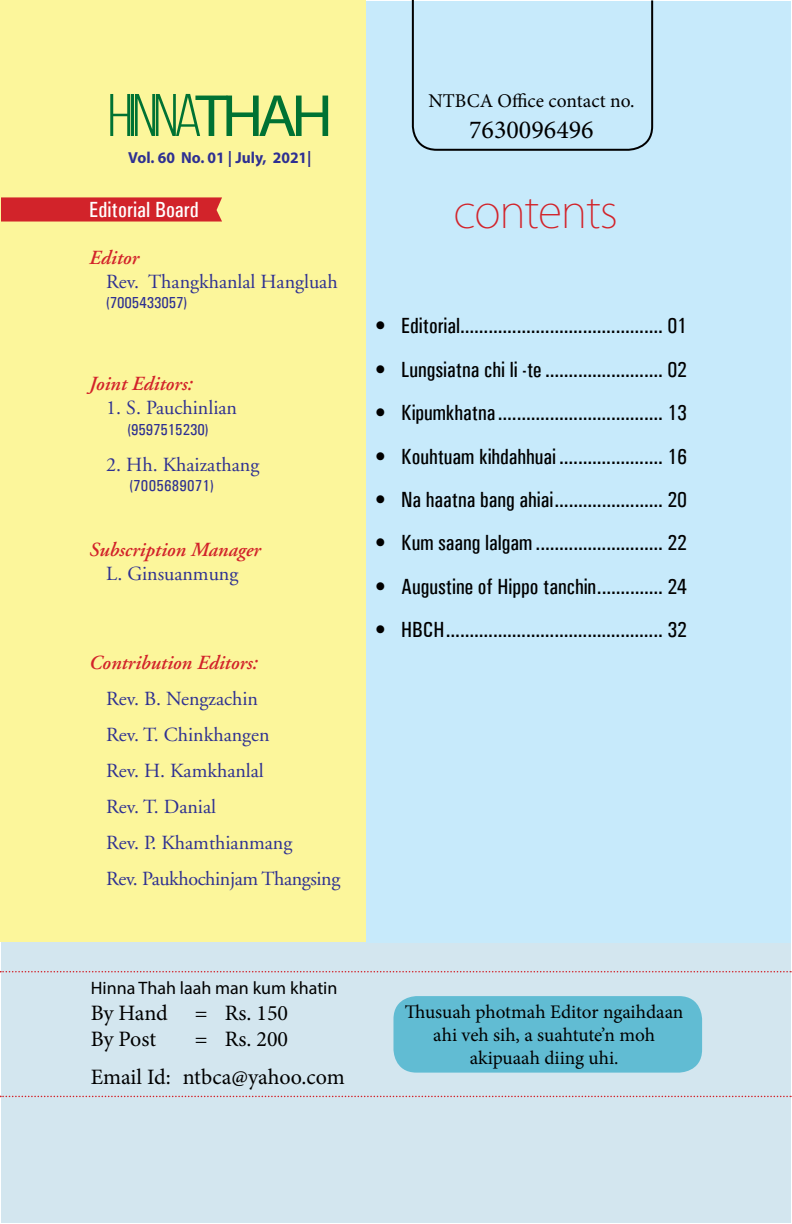
<style>
.page{position:relative;width:792px;height:1224px;background:#fff}
.page>*{position:absolute;margin:0;border:0;box-sizing:border-box;transform-origin:0 0}
.t1{font:60px "Bebas Neue";letter-spacing:-.065em;color:#007233;scale:1.07 1}
.t2{font:200 44.8px "Koz Go Pro";letter-spacing:-.03em;color:#d2232a}
.t3{font:26px "Minion Pro";color:#000}
.t4{font:500 condensed 22px "Univers";color:#000}
.t5{font:22px/26.4px "Minion Pro";color:#000}
.t6{font:500 condensed 22px "Univers";color:#fff}
.t7{font:20px/36px "Adobe Garamond";color:#2e3092}
.t8{font:italic 600 20px "Adobe Garamond";color:#d2232a}
.t9{font:19.4px "Minion Pro";color:#000}
.t10{font:19.2px/23px "Minion Pro";color:#000;text-align:center}
.t11{font:18px "Myriad Pro";color:#000}
.t12{font:500 condensed 16px "Univers";color:#2e3092}
.t13{font:700 16px "Myriad Pro";color:#2e3092}
.t14{font:500 condensed 16px "Univers";letter-spacing:.02em;color:#2e3092}
.s1{font-family:"Myriad Pro"}
</style>
<div class="page">
<div style="left:1px;top:943px;width:790px;height:280px;background:#d3e6ef"></div>
<div style="left:366px;top:1px;width:425px;height:942px;background:#c7eafb"></div>
<div style="left:0;top:0;width:365px;height:941px;background:#fcf69b"></div>
<div style="left:393px;top:996px;width:309px;height:77px;background:#61bcd3;border-radius:23px"></div>
<svg style="left:0;top:971px;width:792px;height:1px"></svg>
<svg style="left:0;top:1096px;width:792px;height:1px"></svg>
<svg style="left:1px;top:197px;width:221px;height:25px;background:#d42d2f"></svg>
<svg style="left:365px;top:0;width:289px;height:152px"></svg>
<h1 class="t1" style="left:108px;top:83px;width:212px">HINNA <span class="s1">THAH</span></h1>
<p class="t13" style="left:128px;top:147px;width:185px">Vol. 60 No. 01 | July, 2021|</p>
<p class="t6" style="left:89px;top:197px;width:111px">Editorial Board</p>
<p class="t8" style="left:89px;top:246px;width:51px">Editor</p>
<p class="t7" style="left:106px;top:264px;width:233px">Rev. Thangkhanlal Hangluah</p>
<p class="t12" style="left:106px;top:294px;width:82px">(7005433057)</p>
<p class="t8" style="left:89px;top:373px;width:105px">Joint Editors:</p>
<p class="t7" style="left:106px;top:391px;width:132px">1. S. Pauchinlian</p>
<p class="t12" style="left:128px;top:420px;width:82px">(9597515230)</p>
<p class="t7" style="left:106px;top:447px;width:154px">2. Hh. Khaizathang</p>
<p class="t14" style="left:129px;top:477px;width:86px">(7005689071)</p>
<p class="t8" style="left:89px;top:539px;width:173px">Subscription Manager</p>
<p class="t7" style="left:106px;top:557px;width:134px">L. Ginsuanmung</p>
<p class="t8" style="left:89px;top:652px;width:170px">Contribution Editors:</p>
<p class="t7" style="left:106px;top:682px;width:235px">Rev. B. Nengzachin<br>Rev. T. Chinkhangen<br>Rev. H. Kamkhanlal<br>Rev. T. Danial<br>Rev. P. Khamthianmang<br>Rev. Paukhochinjam Thangsing</p>
<p class="t9" style="left:428px;top:88px;width:208px">NTBCA Office contact no.</p>
<p class="t3" style="left:469px;top:113px;width:126px">7630096496</p>
<h2 class="t2" style="left:453px;top:182px;width:166px">contents</h2>
<p class="t4" style="left:375px;top:313px;width:313px">• Editorial........................................... 01</p>
<p class="t4" style="left:375px;top:356px;width:313px">• Lungsiatna chi li -te ......................... 02</p>
<p class="t4" style="left:375px;top:400px;width:314px">• Kipumkhatna................................... 13</p>
<p class="t4" style="left:375px;top:443px;width:314px">• Kouhtuam kihdahhuai ...................... 16</p>
<p class="t4" style="left:375px;top:487px;width:314px">• Na haatna bang ahiai....................... 20</p>
<p class="t4" style="left:375px;top:530px;width:314px">• Kum saang lalgam ........................... 22</p>
<p class="t4" style="left:375px;top:573px;width:314px">• Augustine of Hippo tanchin.............. 24</p>
<p class="t4" style="left:375px;top:617px;width:314px">• HBCH.............................................. 32</p>
<p class="t11" style="left:91px;top:977px;width:248px">Hinna Thah laah man kum khatin</p>
<p class="t5" style="left:91px;top:1000px;width:199px">By Hand = Rs. 150<br>By Post</p>
<p class="t5" style="left:91px;top:1021px;width:256px;line-height:37.8px;text-indent:104px">= Rs. 200<br>Email Id: ntbca@yahoo.com</p>
<p class="t10" style="left:405px;top:1000px;width:280px">Thusuah photmah Editor ngaihdaan ahi veh sih, a suahtute’n moh akipuaah diing uhi.</p>
</div>
